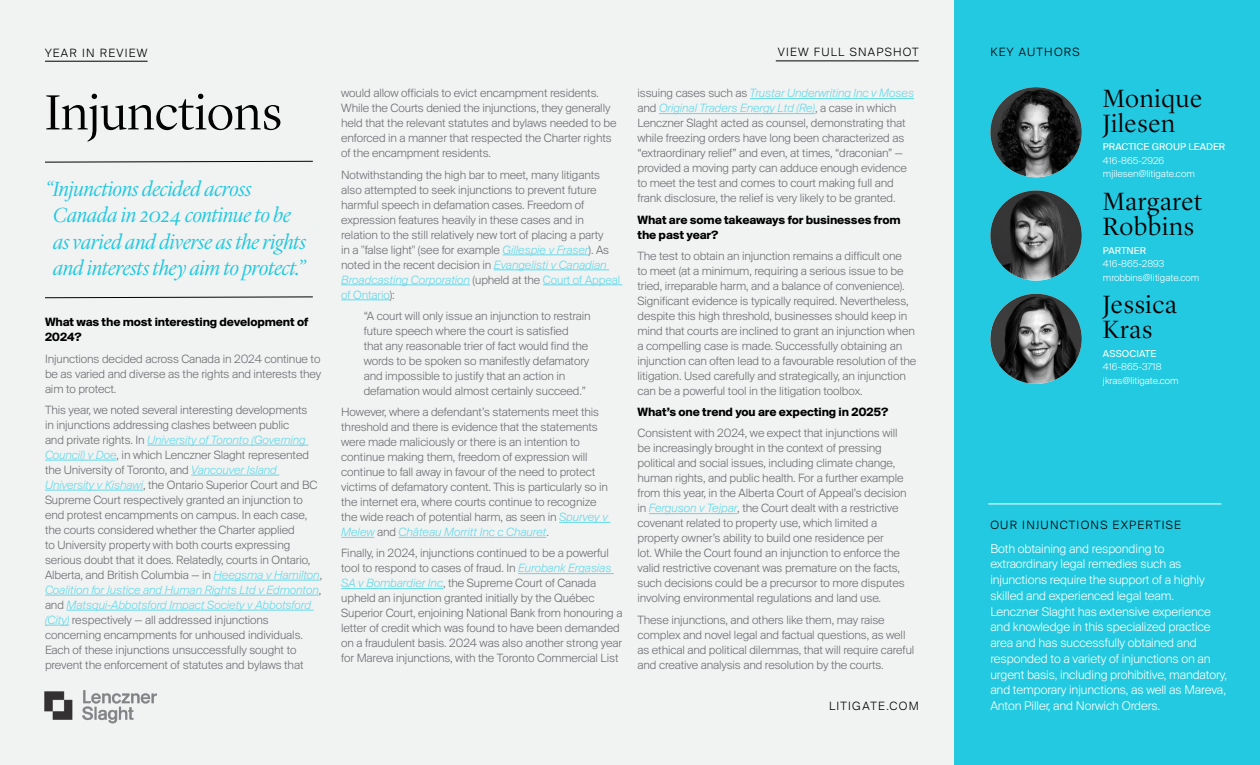
<style>
.page{position:relative;width:1260px;height:765px;background:#f1f2f2}
.page>*{position:absolute;margin:0;border:0;box-sizing:border-box;transform-origin:0 0}
.t1{font:300 51.25px "Lyon Display";color:#000}
.t2{font:300 25.88px/24.9px "Lyon Display";letter-spacing:.03em;color:#000}
.t3{font:italic 300 21.25px/26.2px "Lyon Display";color:#22c9e1}
.t4{font:300 13.12px/15.8px "Suisse BP Intl";letter-spacing:-.01em;color:#fff}
.t5{font:300 12.5px/15px "Suisse BP Intl";letter-spacing:-.01em;color:#6d6e71}
.t6{font:700 12.5px/15px "Suisse BP Intl";letter-spacing:-.01em;color:#000}
.t7{font:300 12.5px "Suisse BP Intl";letter-spacing:.1em;color:#000}
.t8{font:300 10.38px/13.5px "Suisse BP Intl";color:#fff}
.t9{font:10.38px "Suisse BP Intl";color:#fff}
.s1{font-style:italic;color:#64d9ea}
.s2{color:#64d9ea}
</style>
<div class="page">
<hr style="left:45px;top:61px;width:103px;height:1px;background:#000">
<hr style="left:147px;top:445px;width:161px;height:1px;background:#64d9ea">
<hr style="left:45px;top:460px;width:72px;height:1px;background:#64d9ea">
<hr style="left:191px;top:475px;width:88px;height:1px;background:#64d9ea">
<hr style="left:45px;top:490px;width:98px;height:1px;background:#64d9ea">
<hr style="left:214px;top:580px;width:106px;height:1px;background:#64d9ea">
<hr style="left:45px;top:595px;width:274px;height:1px;background:#64d9ea">
<hr style="left:67px;top:610px;width:247px;height:1px;background:#64d9ea">
<svg style="left:45px;top:625px;width:24px;height:1px"></svg>
<hr style="left:503px;top:255px;width:86px;height:1px;background:#64d9ea">
<hr style="left:494px;top:270px;width:115px;height:1px;background:#64d9ea">
<hr style="left:341px;top:285px;width:129px;height:1px;background:#64d9ea">
<hr style="left:543px;top:285px;width:79px;height:1px;background:#64d9ea">
<hr style="left:341px;top:300px;width:49px;height:1px;background:#64d9ea">
<hr style="left:559px;top:522px;width:51px;height:1px;background:#64d9ea">
<hr style="left:341px;top:537px;width:33px;height:1px;background:#64d9ea">
<hr style="left:399px;top:537px;width:147px;height:1px;background:#64d9ea">
<hr style="left:518px;top:573px;width:96px;height:1px;background:#64d9ea">
<hr style="left:341px;top:588px;width:102px;height:1px;background:#64d9ea">
<hr style="left:750px;top:98px;width:164px;height:1px;background:#64d9ea">
<hr style="left:659px;top:113px;width:156px;height:1px;background:#64d9ea">
<hr style="left:649px;top:513px;width:88px;height:1px;background:#64d9ea">
<svg style="left:45px;top:297px;width:268px;height:1px"></svg>
<svg style="left:45px;top:161px;width:268px;height:1px"></svg>
<div style="left:954px;top:0;width:306px;height:765px;background:#22c9e1"></div>
<img style="left:44px;top:690px;width:113px;height:34px">
<hr style="left:988px;top:504px;width:234px;height:1px;background:#fff">
<hr style="left:776px;top:61px;width:143px;height:1px;background:#000">
<img style="left:990px;top:294px;width:92px;height:90px">
<img style="left:990px;top:87px;width:92px;height:90px">
<img style="left:990px;top:190px;width:92px;height:91px">
<p class="t7" style="left:45px;top:45px;width:104px">YEAR IN REVIEW</p>
<h1 class="t1" style="left:45px;top:75px;width:238px">Injunctions</h1>
<h3 class="t3" style="left:53px;top:175px;width:255px;text-indent:-8px">“Injunctions decided across<br>Canada in 2024 continue to be as varied and diverse as the rights and interests they aim to protect.”</h3>
<p class="t6" style="left:45px;top:315px;width:265px">What was the most interesting development of<br>2024?</p>
<p class="t5" style="left:45px;top:351px;width:278px;text-align:justify">Injunctions decided across Canada in 2024 continue to be as varied and diverse as the rights and interests they aim to protect.</p>
<p class="t5" style="left:45px;top:402px;width:279px">This year, we noted several interesting developments<br>in injunctions addressing clashes between public<br>and private rights. In <span class="s1">University of Toronto (Governing Council) v Doe</span>, in which Lenczner Slaght represented the University of Toronto, and <span class="s1">Vancouver Island University v Kishawi</span>, the Ontario Superior Court and BC Supreme Court respectively granted an injunction to end protest encampments on campus. In each case, the courts considered whether the Charter applied<br>to University property with both courts expressing serious doubt that it does. Relatedly, courts in Ontario, Alberta, and British Columbia — in <span class="s1">Heegsma v Hamilton</span>, <span class="s1">Coalition for Justice and Human Rights Ltd v Edmonton</span>, and <span class="s1">Matsqui-Abbotsford Impact Society v Abbotsford (City)</span> respectively — all addressed injunctions concerning encampments for unhoused individuals.<br>Each of these injunctions unsuccessfully sought to prevent the enforcement of statutes and bylaws that</p>
<p class="t5" style="left:341px;top:85px;width:277px">would allow officials to evict encampment residents.<br>While the Courts denied the injunctions, they generally held that the relevant statutes and bylaws needed to be enforced in a manner that respected the Charter rights of the encampment residents.</p>
<p class="t5" style="left:341px;top:167px;width:280px">Notwithstanding the high bar to meet, many litigants also attempted to seek injunctions to prevent future harmful speech in defamation cases. Freedom of expression features heavily in these cases and in relation to the still relatively new tort of placing a party<br>in a "false light" (see for example <span class="s1">Gillespie v Fraser</span>). As noted in the recent decision in <span class="s1">Evangelisti v Canadian Broadcasting Corporation</span> (upheld at the <span class="s2">Court of Appeal of Ontario</span>):</p>
<p class="t5" style="left:364px;top:308px;width:228px">“A court will only issue an injunction to restrain future speech where the court is satisfied that any reasonable trier of fact would find the words to be spoken so manifestly defamatory and impossible to justify that an action in defamation would almost certainly succeed.”</p>
<p class="t5" style="left:341px;top:404px;width:268px">However, where a defendant’s statements meet this threshold and there is evidence that the statements were made maliciously or there is an intention to continue making them, freedom of expression will continue to fall away in favour of the need to protect victims of defamatory content. This is particularly so in the internet era, where courts continue to recognize the wide reach of potential harm, as seen in <span class="s1">Spurvey v Melew</span> and <span class="s1">Château Morritt Inc c Chauret</span>.</p>
<p class="t5" style="left:341px;top:545px;width:283px">Finally, in 2024, injunctions continued to be a powerful tool to respond to cases of fraud. In <span class="s1">Eurobank Ergasias SA v Bombardier Inc</span>, the Supreme Court of Canada upheld an injunction granted initially by the Québec Superior Court, enjoining National Bank from honouring a letter of credit which was found to have been demanded on a fraudulent basis. 2024 was also another strong year for Mareva injunctions, with the Toronto Commercial List</p>
<p class="t7" style="left:778px;top:45px;width:142px">VIEW FULL SNAPSHOT</p>
<p class="t5" style="left:638px;top:85px;width:278px">issuing cases such as <span class="s1">Trustar Underwriting Inc v Moses </span>and <span class="s1">Original Traders Energy Ltd (Re)</span>, a case in which Lenczner Slaght acted as counsel, demonstrating that while freezing orders have long been characterized as “extraordinary relief” and even, at times, “draconian” — provided a moving party can adduce enough evidence to meet the test and comes to court making full and frank disclosure, the relief is very likely to be granted.</p>
<p class="t6" style="left:638px;top:212px;width:265px">What are some takeaways for businesses from the past year?</p>
<p class="t5" style="left:638px;top:248px;width:280px">The test to obtain an injunction remains a difficult one<br>to meet (at a minimum, requiring a serious issue to be tried, irreparable harm, and a balance of convenience).<br>Significant evidence is typically required. Nevertheless, despite this high threshold, businesses should keep in mind that courts are inclined to grant an injunction when a compelling case is made. Successfully obtaining an injunction can often lead to a favourable resolution of the litigation. Used carefully and strategically, an injunction can be a powerful tool in the litigation toolbox.</p>
<p class="t6" style="left:638px;top:404px;width:253px">What’s one trend you are expecting in 2025?</p>
<p class="t5" style="left:638px;top:425px;width:271px">Consistent with 2024, we expect that injunctions will be increasingly brought in the context of pressing political and social issues, including climate change, human rights, and public health. For a further example from this year, in the Alberta Court of Appeal’s decision in <span class="s1">Ferguson v Tejpar</span>, the Court dealt with a restrictive covenant related to property use, which limited a property owner’s ability to build one residence per<br>lot. While the Court found an injunction to enforce the valid restrictive covenant was premature on the facts, such decisions could be a precursor to more disputes involving environmental regulations and land use.</p>
<p class="t5" style="left:638px;top:612px;width:278px">These injunctions, and others like them, may raise complex and novel legal and factual questions, as well as ethical and political dilemmas, that will require careful and creative analysis and resolution by the courts.</p>
<p class="t7" style="left:990px;top:45px;width:91px">KEY AUTHORS</p>
<h2 class="t2" style="left:1103px;top:84px;width:101px">Monique<br>Jilesen</h2>
<p class="t9" style="left:1103px;top:141px;width:124px">PRACTICE GROUP LEADER</p>
<p class="t8" style="left:1103px;top:153px;width:93px">416-865-2926 mjilesen@litigate.com</p>
<h2 class="t2" style="left:1103px;top:187px;width:101px">Margaret<br>Robbins</h2>
<p class="t9" style="left:1103px;top:244px;width:45px">PARTNER</p>
<p class="t8" style="left:1103px;top:257px;width:98px">416-865-2893 mrobbins@litigate.com</p>
<h2 class="t2" style="left:1103px;top:291px;width:75px">Jessica<br>Kras</h2>
<p class="t9" style="left:1103px;top:347px;width:55px">ASSOCIATE</p>
<p class="t8" style="left:1103px;top:360px;width:77px">416-865-3718 jkras@litigate.com</p>
<p class="t7" style="left:990px;top:517px;width:192px">OUR INJUNCTIONS EXPERTISE</p>
<p class="t4" style="left:990px;top:540px;width:238px">Both obtaining and responding to extraordinary legal remedies such as injunctions require the support of a highly skilled and experienced legal team.<br>Lenczner Slaght has extensive experience and knowledge in this specialized practice area and has successfully obtained and responded to a variety of injunctions on an urgent basis, including prohibitive, mandatory, and temporary injunctions, as well as Mareva,</p>
<p class="t7" style="left:829px;top:698px;width:91px">LITIGATE.COM</p>
<p class="t4" style="left:990px;top:698px;width:171px">Anton Piller, and Norwich Orders.</p>
</div>
